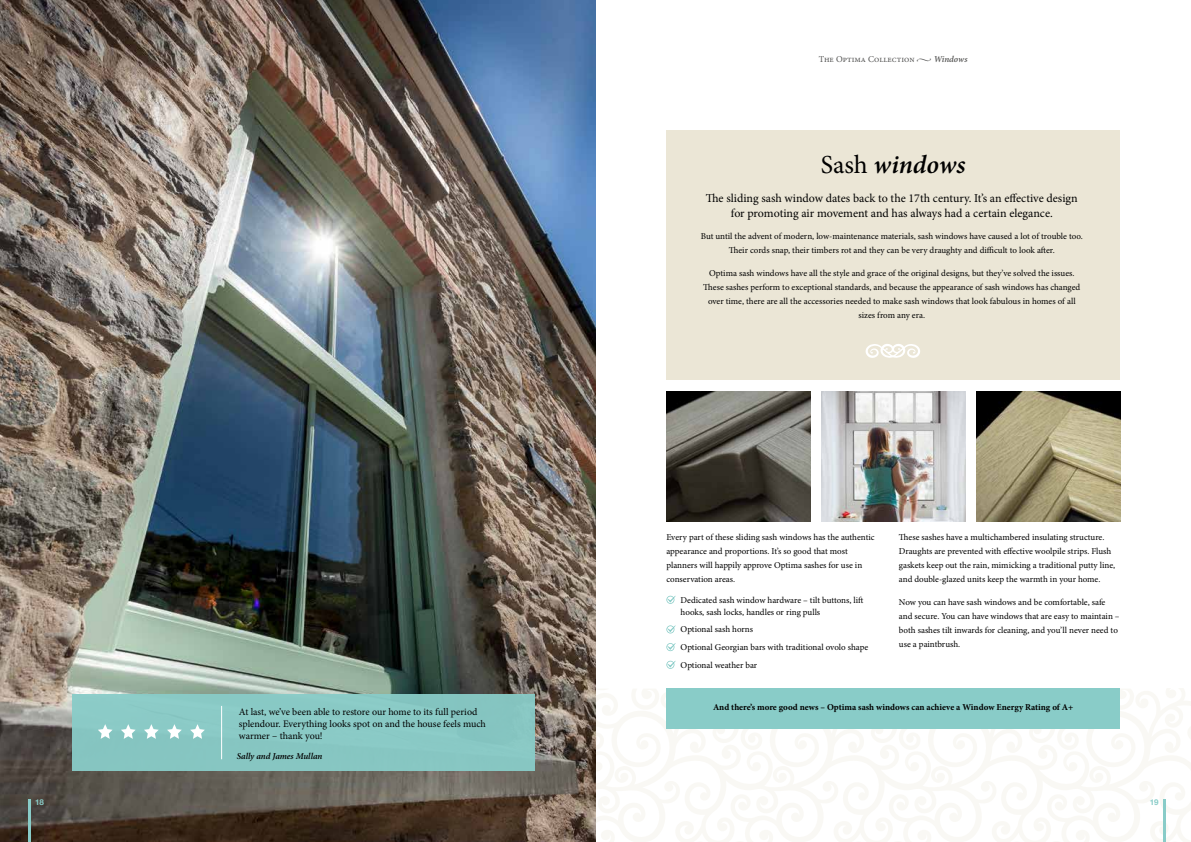
<style>
.page{position:relative;width:1191px;height:842px;background:#fff}
.page>*{position:absolute;margin:0;border:0;box-sizing:border-box;transform-origin:0 0}
.t1{font:italic 600 26px "Minion Pro";color:#000}
.t2{font:12px/15px "Minion Pro";color:#000;text-align:center}
.t3{font:10px/12px "Minion Pro";letter-spacing:-.005em;color:#000}
.t4{font:9px/14px "Minion Pro";color:#000}
.t5{font:700 9px "Minion Pro";color:#000}
.t6{font:9px "Minion Pro";color:#575756}
.t7{font:italic 600 9px "Minion Pro";letter-spacing:-.005em;color:#000}
.t8{font:700 8px "Helvetica Neue";color:#89ccc8}
.s1{font-weight:600;font-style:italic}
.s2{font-weight:400;font-style:normal}
</style>
<div class="page">
<svg style="left:595px;top:688px;width:596px;height:154px"></svg>
<img style="left:0;top:0;width:595px;height:842px">
<img style="left:666px;top:391px;width:144px;height:131px">
<div style="left:666px;top:130px;width:454px;height:249px;background:#ebe6d6"></div>
<svg style="left:865px;top:344px;width:55px;height:14px"></svg>
<svg style="left:666px;top:596px;width:9px;height:8px"></svg>
<svg style="left:666px;top:625px;width:9px;height:8px"></svg>
<svg style="left:666px;top:643px;width:9px;height:8px"></svg>
<svg style="left:666px;top:661px;width:9px;height:8px"></svg>
<img style="left:821px;top:391px;width:144px;height:131px">
<img style="left:976px;top:391px;width:144px;height:131px">
<div style="left:666px;top:688px;width:454px;height:40px;background:#89ccc8"></div>
<div style="left:72px;top:694px;width:462px;height:77px;background:#89ccc8"></div>
<svg style="left:98px;top:724px;width:15px;height:15px"></svg>
<svg style="left:121px;top:724px;width:15px;height:15px"></svg>
<svg style="left:144px;top:724px;width:15px;height:15px"></svg>
<svg style="left:167px;top:724px;width:15px;height:15px"></svg>
<svg style="left:190px;top:724px;width:15px;height:15px"></svg>
<hr style="left:221px;top:706px;width:1px;height:53px;background:#fff">
<hr style="left:1162px;top:799px;width:3px;height:43px;background:#89ccc8">
<hr style="left:28px;top:799px;width:3px;height:43px;background:#89ccc8">
<p class="t6" style="left:819px;top:53px;width:150px">The Optima Collection • <span class="s1">Windows</span></p>
<h1 class="t1" style="left:821px;top:146px;width:146px"><span class="s2">Sash</span> windows</h1>
<h2 class="t2" style="left:706px;top:191px;width:373px">The sliding sash window dates back to the 17th century. It’s an effective design for promoting air movement and has always had a certain elegance.</h2>
<p class="t4" style="left:701px;top:230px;width:383px;text-align:center">But until the advent of modern, low-maintenance materials, sash windows have caused a lot of trouble too.<br>Their cords snap, their timbers rot and they can be very draughty and difficult to look after.</p>
<p class="t4" style="left:703px;top:266px;width:379px;text-align:center">Optima sash windows have all the style and grace of the original designs, but they’ve solved the issues.<br>These sashes perform to exceptional standards, and because the appearance of sash windows has changed over time, there are all the accessories needed to make sash windows that look fabulous in homes of all sizes from any era.</p>
<p class="t3" style="left:239px;top:706px;width:248px">At last, we’ve been able to restore our home to its full period splendour. Everything looks spot on and the house feels much warmer – thank you!</p>
<p class="t7" style="left:237px;top:750px;width:87px">Sally and James Mullan</p>
<p class="t4" style="left:666px;top:530px;width:210px">Every part of these sliding sash windows has the authentic appearance and proportions. It’s so good that most planners will happily approve Optima sashes for use in conservation areas.</p>
<p class="t4" style="left:680px;top:594px;width:184px;line-height:12px">Dedicated sash window hardware – tilt buttons, lift hooks, sash locks, handles or ring pulls</p>
<p class="t4" style="left:680px;top:621px;width:189px;line-height:17.7px">Optional sash horns<br>Optional Georgian bars with traditional ovolo shape<br>Optional weather bar</p>
<p class="t4" style="left:899px;top:530px;width:218px">These sashes have a multichambered insulating structure.<br>Draughts are prevented with effective woolpile strips. Flush gaskets keep out the rain, mimicking a traditional putty line, and double-glazed units keep the warmth in your home.</p>
<p class="t4" style="left:899px;top:595px;width:222px">Now you can have sash windows and be comfortable, safe and secure. You can have windows that are easy to maintain – both sashes tilt inwards for cleaning, and you’ll never need to use a paintbrush.</p>
<p class="t5" style="left:713px;top:701px;width:362px">And there’s more good news – Optima sash windows can achieve a Window Energy Rating of A+</p>
<p class="t8" style="left:35px;top:796px;width:10px">18</p>
<p class="t8" style="left:1149px;top:796px;width:10px">19</p>
</div>
